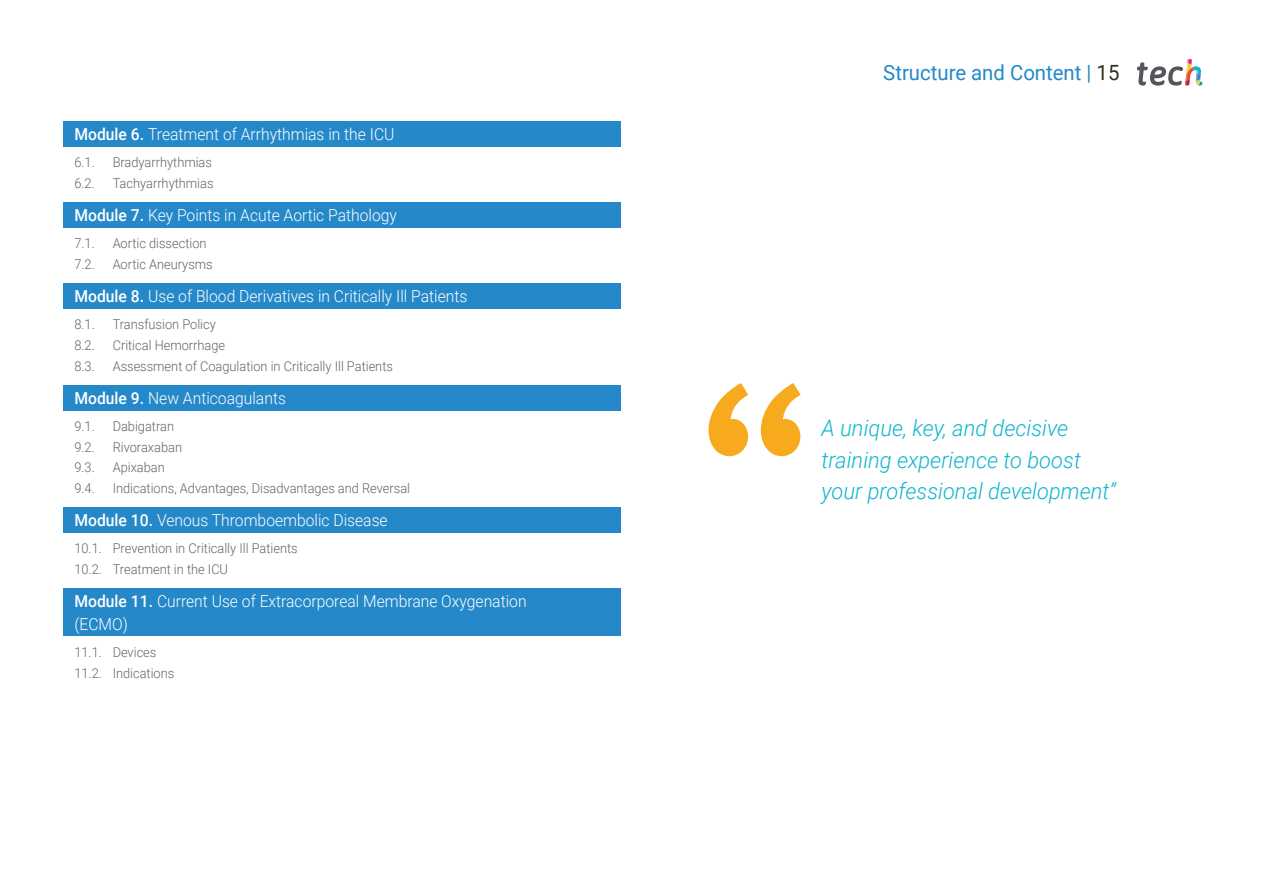
<style>
.page{position:relative;width:1263px;height:893px;background:#fff}
.page>*{position:absolute;margin:0;border:0;box-sizing:border-box;transform-origin:0 0}
.t1{font:italic 300 22.5px/31.5px "Roboto";color:#0fb6cf}
.t2{font:21px "Roboto";color:#2488c9}
.t3{font:300 16.5px/22.5px "Roboto";color:#fff;scale:.95 1}
.t4{font:300 13.5px/20.7px "Roboto";color:#61646a;scale:.95 1}
.s1{font-weight:500}
.s2{color:#312e20}
</style>
<div class="page">
<div style="left:63px;top:121px;width:558px;height:25px;background:#2488c9"></div>
<div style="left:63px;top:202px;width:558px;height:25px;background:#2488c9"></div>
<div style="left:63px;top:283px;width:558px;height:25px;background:#2488c9"></div>
<div style="left:63px;top:385px;width:558px;height:25px;background:#2488c9"></div>
<div style="left:63px;top:507px;width:558px;height:25px;background:#2488c9"></div>
<div style="left:63px;top:588px;width:558px;height:48px;background:#2488c9"></div>
<svg style="left:1137px;top:59px;width:65px;height:27px"></svg>
<svg style="left:708px;top:383px;width:93px;height:73px"></svg>
<p class="t3" style="left:74px;top:122px;width:338px"><span class="s1">Module 6.</span> Treatment of Arrhythmias in the ICU</p>
<p class="t4" style="left:74px;top:151px;width:23px">6.1.</p>
<p class="t4" style="left:113px;top:151px;width:106px">Bradyarrhythmias</p>
<p class="t4" style="left:74px;top:172px;width:23px">6.2.</p>
<p class="t4" style="left:113px;top:172px;width:108px">Tachyarrhythmias</p>
<p class="t3" style="left:74px;top:203px;width:341px"><span class="s1">Module 7.</span> Key Points in Acute Aortic Pathology</p>
<p class="t4" style="left:74px;top:232px;width:23px">7.1.</p>
<p class="t4" style="left:113px;top:232px;width:100px">Aortic dissection</p>
<p class="t4" style="left:74px;top:253px;width:23px">7.2.</p>
<p class="t4" style="left:113px;top:253px;width:107px">Aortic Aneurysms</p>
<p class="t3" style="left:74px;top:284px;width:415px"><span class="s1">Module 8.</span> Use of Blood Derivatives in Critically Ill Patients</p>
<p class="t4" style="left:74px;top:313px;width:23px">8.1.</p>
<p class="t4" style="left:113px;top:313px;width:110px">Transfusion Policy</p>
<p class="t4" style="left:74px;top:334px;width:23px">8.2.</p>
<p class="t4" style="left:113px;top:334px;width:120px">Critical Hemorrhage</p>
<p class="t4" style="left:74px;top:355px;width:23px">8.3.</p>
<p class="t4" style="left:113px;top:355px;width:296px">Assessment of Coagulation in Critically Ill Patients</p>
<p class="t3" style="left:74px;top:386px;width:224px"><span class="s1">Module 9.</span> New Anticoagulants</p>
<p class="t4" style="left:74px;top:415px;width:23px">9.1.</p>
<p class="t4" style="left:113px;top:415px;width:66px">Dabigatran</p>
<p class="t4" style="left:74px;top:436px;width:23px">9.2.</p>
<p class="t4" style="left:113px;top:436px;width:74px">Rivoraxaban</p>
<p class="t4" style="left:74px;top:457px;width:23px">9.3.</p>
<p class="t4" style="left:113px;top:457px;width:56px">Apixaban</p>
<p class="t4" style="left:74px;top:477px;width:23px">9.4.</p>
<p class="t4" style="left:113px;top:477px;width:315px">Indications, Advantages, Disadvantages and Reversal</p>
<p class="t3" style="left:74px;top:509px;width:331px"><span class="s1">Module 10.</span> Venous Thromboembolic Disease</p>
<p class="t4" style="left:74px;top:538px;width:236px">10.1. Prevention in Critically Ill Patients<br>10.2. Treatment in the ICU</p>
<p class="t3" style="left:74px;top:590px;width:477px"><span class="s1">Module 11.</span> Current Use of Extracorporeal Membrane Oxygenation (ECMO)</p>
<p class="t4" style="left:74px;top:641px;width:107px">11.1. Devices<br>11.2. Indications</p>
<h2 class="t2" style="left:883px;top:57px;width:238px">Structure and Content | <span class="s2">15</span></h2>
<h1 class="t1" style="left:822px;top:412px;width:296px">A unique, key, and decisive training experience to boost your professional development”</h1>
</div>
